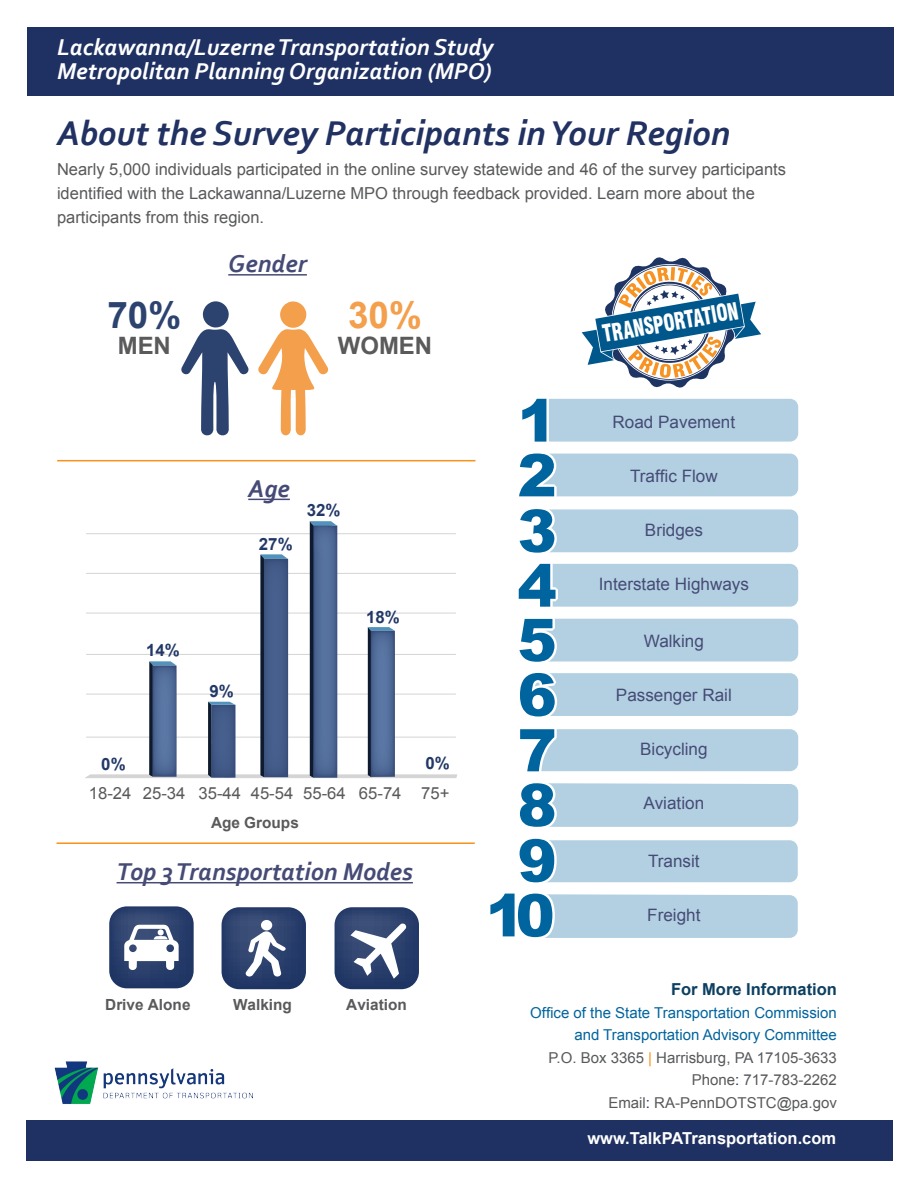
<style>
.page{position:relative;width:918px;height:1188px;background:#fff}
.page>*{position:absolute;margin:0;border:0;box-sizing:border-box;transform-origin:0 0}
.t1{font:700 36.9px "Arial";color:#f49f4c}
.t2{font:700 36.9px "Arial";color:#2d436f}
.t3{font:italic 700 36px "Corbel";color:#203162}
.t4{font:italic 700 25.5px "Corbel";color:#464b76}
.t5{font:italic 700 24px/24px "Corbel";color:#fff}
.t6{font:700 24px "Arial";color:#5a595b}
.t7{font:900 condensed 23.4px "Swiss 721 BT";color:#fff;scale:.8 1}
.t8{font:17.1px "Arial";color:#464b76}
.t9{font:700 16.95px "Arial";color:#223867}
.t10{font:16.65px "Arial";color:#5a595b}
.t11{font:16.5px/24px "Arial";color:#58595b}
.t12{font:700 16.5px "Arial";color:#fff}
.t13{font:700 16.5px "Arial";color:#0d3f61}
.t14{font:700 15.3px "Arial";color:#5a595b}
.t15{font:15px/22.5px "Arial";color:#58595b;text-align:right}
.s1{color:#00649e}
.s2{color:#f7941f}
.s3{color:#203062}
</style>
<div class="page">
<img style="left:54px;top:1061px;width:198px;height:43px">
<div style="left:26px;top:1120px;width:867px;height:40px;background:#1f3162"></div>
<div style="left:27px;top:27px;width:867px;height:68px;background:#1f3162"></div>
<div style="left:542px;top:564px;width:256px;height:43px;background:#b3d0e2;border-radius:8px"></div>
<div style="left:542px;top:399px;width:256px;height:43px;background:#b3d0e2;border-radius:8px"></div>
<svg style="left:522px;top:398px;width:27px;height:44px"></svg>
<svg style="left:519px;top:453px;width:279px;height:44px;background:#abcbde"></svg>
<svg style="left:519px;top:509px;width:279px;height:44px;background:#adccdf"></svg>
<svg style="left:518px;top:563px;width:40px;height:44px"></svg>
<svg style="left:519px;top:618px;width:279px;height:44px;background:#abcbde"></svg>
<svg style="left:520px;top:672px;width:278px;height:45px;background:#abcbdf"></svg>
<svg style="left:520px;top:729px;width:278px;height:43px;background:#adccdf"></svg>
<svg style="left:519px;top:783px;width:279px;height:44px;background:#a8c9dd"></svg>
<svg style="left:519px;top:838px;width:279px;height:45px;background:#adccdf"></svg>
<svg style="left:490px;top:893px;width:308px;height:45px;background:#a7c8dd"></svg>
<svg style="left:582px;top:257px;width:179px;height:131px"></svg>
<svg style="left:181px;top:301px;width:148px;height:135px"></svg>
<hr style="left:57px;top:460px;width:418px;height:1px;background:#f7941f">
<hr style="left:57px;top:842px;width:418px;height:2px;background:#f7941f">
<svg style="left:109px;top:906px;width:85px;height:82px"></svg>
<svg style="left:222px;top:907px;width:84px;height:82px;background:#4e5f84"></svg>
<svg style="left:335px;top:907px;width:84px;height:82px"></svg>
<svg style="left:85px;top:521px;width:372px;height:257px"></svg>
<hr style="left:117px;top:882px;width:296px;height:1px;background:#464b76">
<hr style="left:228px;top:274px;width:79px;height:2px;background:#464b76">
<hr style="left:248px;top:499px;width:42px;height:1px;background:#464b76">
<h3 class="t5" style="left:57px;top:35px;width:438px">Lackawanna/Luzerne Transportation Study<br>Metropolitan Planning Organization (MPO)</h3>
<h2 class="t3" style="left:57px;top:110px;width:675px">About the Survey Participants in Your Region</h2>
<p class="t11" style="left:57px;top:158px;width:731px">Nearly 5,000 individuals participated in the online survey statewide and 46 of the survey participants identified with the Lackawanna/Luzerne MPO through feedback provided. Learn more about the participants from this region.</p>
<h3 class="t4" style="left:228px;top:248px;width:80px">Gender</h3>
<h1 class="t2" style="left:107px;top:290px;width:75px">70%</h1>
<h3 class="t6" style="left:118px;top:329px;width:55px">MEN</h3>
<h1 class="t1" style="left:348px;top:291px;width:75px">30%</h1>
<h3 class="t6" style="left:338px;top:330px;width:96px">WOMEN</h3>
<p class="t9" style="left:146px;top:639px;width:35px">14%</p>
<h3 class="t4" style="left:248px;top:473px;width:43px">Age</h3>
<p class="t9" style="left:259px;top:533px;width:35px">27%</p>
<p class="t9" style="left:307px;top:499px;width:35px">32%</p>
<p class="t9" style="left:210px;top:679px;width:26px">9%</p>
<p class="t9" style="left:366px;top:605px;width:35px">18%</p>
<p class="t9" style="left:101px;top:753px;width:26px">0%</p>
<p class="t9" style="left:426px;top:752px;width:26px">0%</p>
<p class="t10" style="left:89px;top:782px;width:44px">18-24</p>
<p class="t10" style="left:143px;top:782px;width:308px">25-34 35-44 45-54 55-64 65-74 75+</p>
<p class="t14" style="left:211px;top:812px;width:89px">Age Groups</p>
<h3 class="t4" style="left:117px;top:856px;width:298px">Top 3 Transportation Modes</h3>
<p class="t14" style="left:105px;top:994px;width:87px">Drive Alone</p>
<p class="t14" style="left:233px;top:994px;width:60px">Walking</p>
<p class="t14" style="left:346px;top:994px;width:62px">Aviation</p>
<h3 class="t7" style="left:601px;top:320px;width:173px;rotate:-10deg">TRANSPORTATION</h3>
<p class="t8" style="left:613px;top:410px;width:124px">Road Pavement</p>
<p class="t8" style="left:630px;top:465px;width:89px">Traffic Flow</p>
<p class="t8" style="left:645px;top:519px;width:59px">Bridges</p>
<p class="t8" style="left:599px;top:573px;width:152px">Interstate Highways</p>
<p class="t8" style="left:644px;top:629px;width:62px">Walking</p>
<p class="t8" style="left:616px;top:684px;width:117px">Passenger Rail</p>
<p class="t8" style="left:640px;top:738px;width:69px">Bicycling</p>
<p class="t8" style="left:644px;top:792px;width:62px">Aviation</p>
<p class="t8" style="left:648px;top:850px;width:53px">Transit</p>
<p class="t8" style="left:647px;top:904px;width:55px">Freight</p>
<p class="t13" style="left:671px;top:979px;width:167px">For More Information</p>
<p class="t15" style="left:530px;top:1002px;width:308px"><span class="s1">Office of the State Transportation Commission and Transportation Advisory Committee<br></span>P.O. Box 3365 <span class="s2">|</span> Harrisburg, PA 17105-3633<br>Phone<span class="s3">:</span> 717-783-2262<br>Email<span class="s3">:</span> RA-PennDOTSTC@pa.gov</p>
<p class="t12" style="left:587px;top:1127px;width:250px">www.TalkPATransportation.com</p>
</div>
